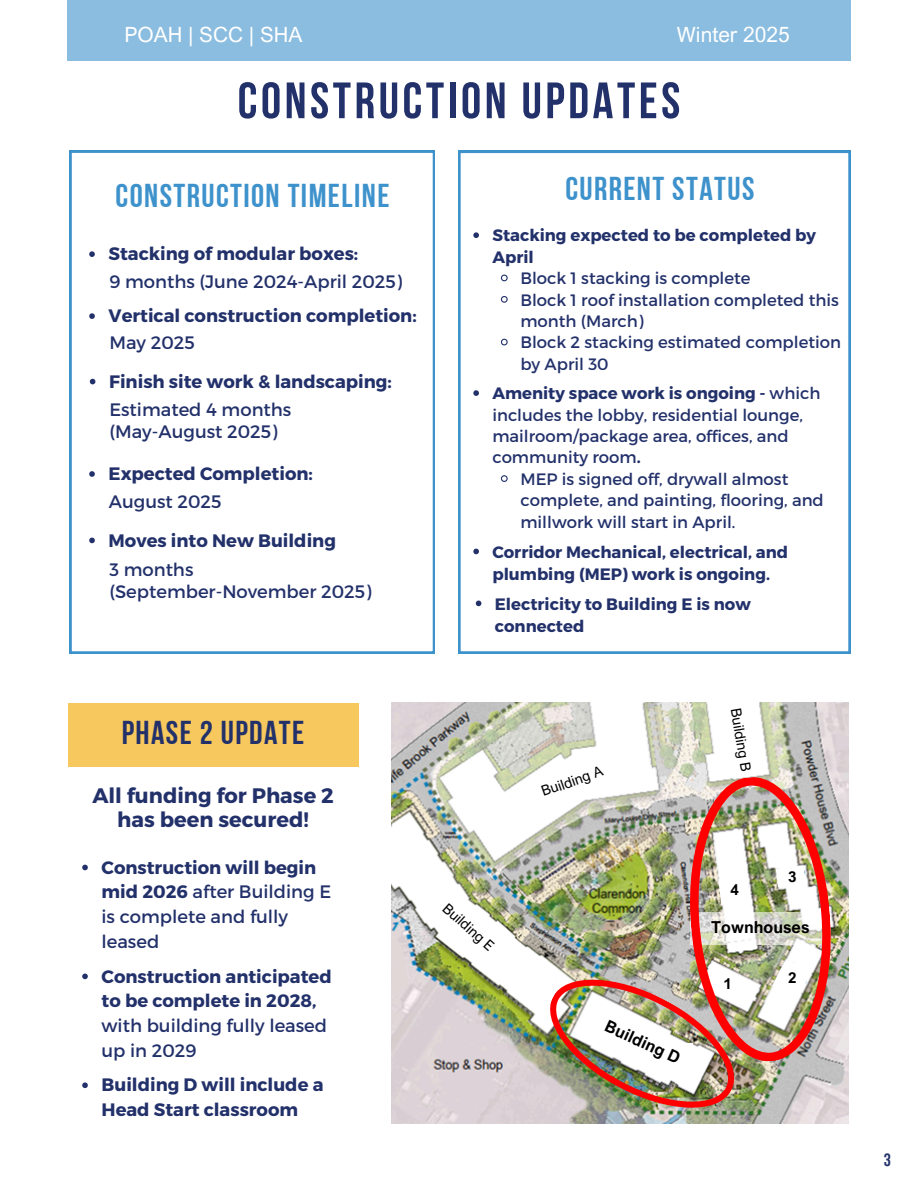
<style>
.page{position:relative;width:918px;height:1188px;background:#fff}
.page>*{position:absolute;margin:0;border:0;box-sizing:border-box;transform-origin:0 0}
.t1{font:51px "Bebas Neue Cyrillic";letter-spacing:.07em;color:#23316b}
.t2{font:33px "Bebas Neue Cyrillic";letter-spacing:.045em;color:#3e92cc}
.t3{font:33px "Bebas Neue Cyrillic";letter-spacing:.045em;color:#23316b}
.t4{font:700 21px/23.7px "Montserrat";color:#23316b;text-align:center}
.t5{font:21px "Arial Nova";color:#fff}
.t6{font:700 18px/24.8px "Montserrat";color:#23316b}
.t7{font:18px/24.8px "Montserrat";color:#23316b}
.t8{font:18px "Bebas Neue Cyrillic";color:#23316b}
.t9{font:16.5px/21.3px "Montserrat";color:#23316b}
.t10{font:700 16.5px/22.5px "Montserrat";color:#23316b}
.t11{font:700 16.5px "Arial Nova";color:#000}
.t12{font:700 15px "Arial Nova";color:#000}
.t13{font:14.25px "Arial Nova";color:#000}
.s1{font-weight:700}
.s2{font-weight:400}
</style>
<div class="page">
<svg style="left:70px;top:151px;width:365px;height:503px"></svg>
<svg style="left:89px;top:538px;width:6px;height:5px"></svg>
<svg style="left:458px;top:151px;width:393px;height:502px"></svg>
<div style="left:68px;top:703px;width:290px;height:64px;background:#f7c85d"></div>
<div style="left:67px;top:0;width:784px;height:61px;background:#8bbde0"></div>
<img style="left:392px;top:702px;width:457px;height:421px">
<div style="left:512px;top:966px;width:43px;height:18px;background:#fff"></div>
<img style="left:680px;top:772px;width:161px;height:295px">
<img style="left:530px;top:953px;width:224px;height:171px">
<svg style="left:89px;top:251px;width:6px;height:6px"></svg>
<svg style="left:89px;top:313px;width:6px;height:6px"></svg>
<svg style="left:90px;top:379px;width:5px;height:5px"></svg>
<svg style="left:89px;top:471px;width:6px;height:6px"></svg>
<svg style="left:473px;top:232px;width:6px;height:6px"></svg>
<svg style="left:500px;top:274px;width:8px;height:8px"></svg>
<svg style="left:500px;top:295px;width:8px;height:9px"></svg>
<svg style="left:500px;top:338px;width:8px;height:8px"></svg>
<svg style="left:473px;top:390px;width:6px;height:6px"></svg>
<svg style="left:500px;top:474px;width:8px;height:9px"></svg>
<svg style="left:473px;top:549px;width:6px;height:5px"></svg>
<svg style="left:82px;top:865px;width:6px;height:5px"></svg>
<svg style="left:82px;top:974px;width:6px;height:5px"></svg>
<svg style="left:82px;top:1082px;width:6px;height:6px"></svg>
<div style="left:576px;top:756px;width:63px;height:18px;background:#fff"></div>
<svg style="left:715px;top:729px;width:45px;height:27px"></svg>
<svg style="left:476px;top:601px;width:5px;height:5px"></svg>
<h1 class="t5" style="left:124px;top:21px;width:180px">POAH | SCC | SHA</h1>
<h2 class="t5" style="left:677px;top:21px;width:114px">Winter 2025</h2>
<p class="t1" style="left:238px;top:80px;width:444px">CONSTRUCTION UPDATES</p>
<p class="t2" style="left:116px;top:182px;width:275px">CONSTRUCTION TIMELINE</p>
<p class="t6" style="left:109px;top:241px;width:251px">Stacking of modular boxes:</p>
<h2 class="t7" style="left:109px;top:268px;width:294px">9 months (June 2024-April 2025)</h2>
<p class="t6" style="left:109px;top:303px;width:310px">Vertical construction completion:</p>
<p class="t7" style="left:109px;top:330px;width:87px">May 2025</p>
<p class="t6" style="left:109px;top:368px;width:284px">Finish site work &amp; landscaping:</p>
<p class="t7" style="left:109px;top:398px;width:184px;line-height:21.3px">Estimated 4 months (May-August 2025)</p>
<p class="t6" style="left:109px;top:461px;width:206px">Expected Completion:</p>
<p class="t7" style="left:109px;top:489px;width:114px">August 2025</p>
<h3 class="t6" style="left:109px;top:527px;width:229px">Moves into New Building</h3>
<h5 class="t7" style="left:109px;top:558px;width:264px;line-height:21.3px">3 months (September-November 2025)</h5>
<p class="t2" style="left:565px;top:175px;width:191px">CURRENT STATUS</p>
<p class="t10" style="left:492px;top:224px;width:325px;line-height:21.3px">Stacking expected to be completed by<br>April</p>
<h2 class="t9" style="left:520px;top:267px;width:232px">Block 1 stacking is complete</h2>
<h4 class="t9" style="left:520px;top:288px;width:320px">Block 1 roof installation completed this month (March)</h4>
<p class="t9" style="left:520px;top:331px;width:322px">Block 2 stacking estimated completion by April 30</p>
<p class="t9" style="left:492px;top:382px;width:330px"><span class="s1">Amenity space work is ongoing -</span> which includes the lobby, residential lounge, mailroom/package area, offices, and community room<span class="s1">.</span></p>
<p class="t9" style="left:520px;top:467px;width:305px">MEP is signed off, drywall almost complete, and painting, flooring, and millwork will start in April.</p>
<p class="t10" style="left:492px;top:540px;width:297px">Corridor Mechanical, electrical, and plumbing (MEP) work is ongoing.</p>
<p class="t10" style="left:495px;top:592px;width:257px">Electricity to Building E is now connected</p>
<p class="t3" style="left:122px;top:719px;width:184px">PHASE 2 UPDATE</p>
<p class="t4" style="left:92px;top:783px;width:243px">All funding for Phase 2 has been secured!</p>
<p class="t7" style="left:102px;top:854px;width:231px"><span class="s1">Construction will begin mid 2026</span> after Building E is complete and fully leased</p>
<p class="t6" style="left:102px;top:963px;width:232px">Construction anticipated to be complete in 2028, <span class="s2">with building fully leased up in 2029</span></p>
<p class="t6" style="left:102px;top:1072px;width:223px">Building D will include a<br>Head Start classroom</p>
<p class="t13" style="left:451px;top:899px;width:65px;rotate:42deg">Building E</p>
<p class="t13" style="left:539px;top:783px;width:66px;rotate:-19deg">Building A</p>
<p class="t11" style="left:610px;top:1016px;width:82px;rotate:25deg">Building D</p>
<p class="t13" style="left:744px;top:706px;width:66px;rotate:80deg">Building B</p>
<p class="t12" style="left:730px;top:880px;width:10px">4</p>
<p class="t12" style="left:788px;top:867px;width:10px">3</p>
<p class="t11" style="left:711px;top:917px;width:100px">Townhouses</p>
<p class="t12" style="left:723px;top:974px;width:10px">1</p>
<p class="t12" style="left:788px;top:968px;width:10px">2</p>
<h6 class="t8" style="left:884px;top:1152px;width:9px">3</h6>
</div>
